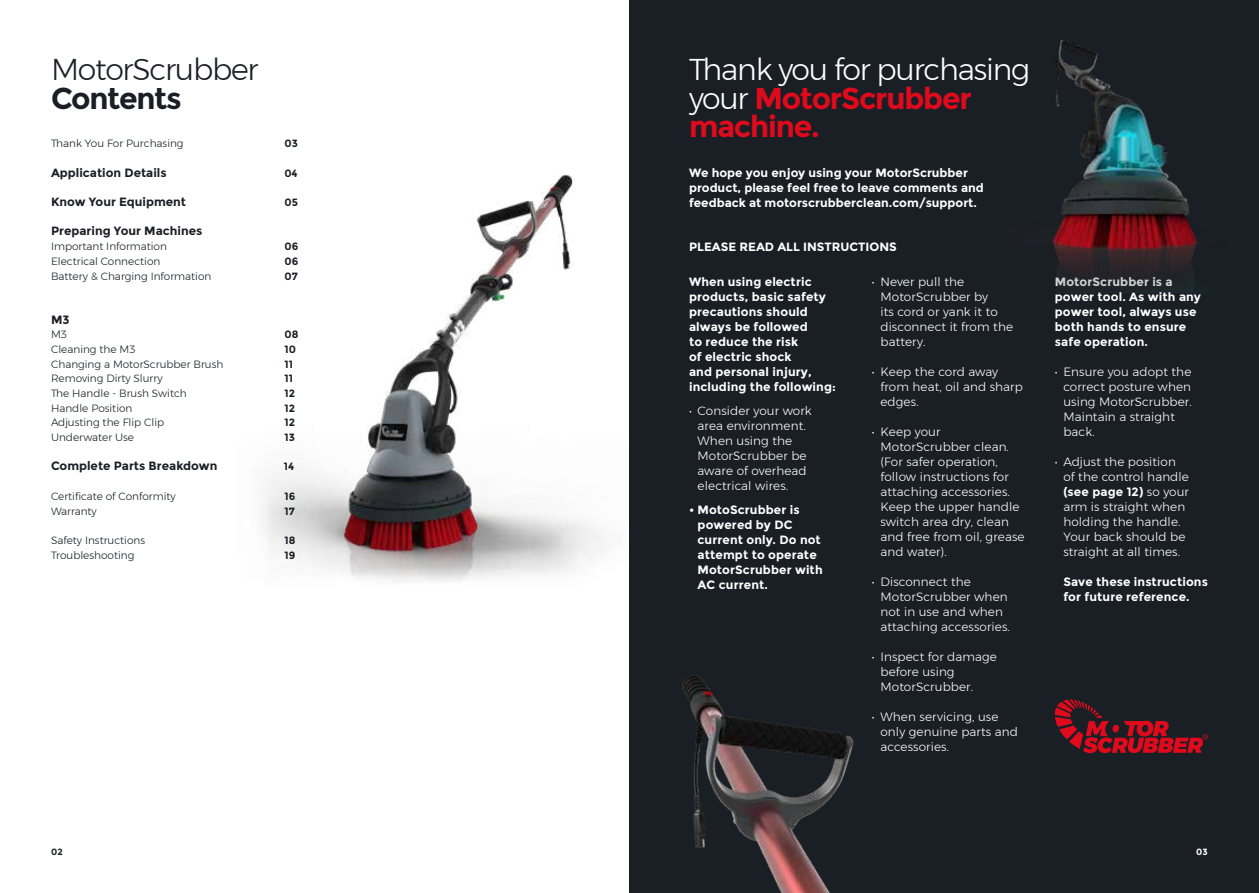
<style>
.page{position:relative;width:1259px;height:893px;background:#fff}
.page>*{position:absolute;margin:0;border:0;box-sizing:border-box;transform-origin:0 0}
.t1{font:300 30px/28.5px "Montserrat";letter-spacing:-.04em;color:#fff}
.t2{font:300 30px "Montserrat";letter-spacing:-.04em;color:#1a1f25}
.t3{font:700 30px "Montserrat";letter-spacing:-.04em;color:#1a1f25}
.t4{font:300 12px/15px "Montserrat";letter-spacing:.01em;color:#fff}
.t5{font:700 12px/15px "Montserrat";letter-spacing:.01em;color:#fff}
.t6{font:700 12px "Montserrat";color:#1a1f25}
.t7{font:300 10.5px "Montserrat";color:#1a1f25}
.t8{font:700 10.5px "Montserrat";color:#1a1f25}
.t9{font:700 9px "Montserrat";color:#1a1f25}
.t10{font:700 9px "Montserrat";color:#fff}
.s1{font-weight:700;color:#df0a1c}
.s2{font-weight:700}
</style>
<div class="page">
<img style="left:262px;top:174px;width:341px;height:409px">
<div style="left:629px;top:0;width:630px;height:893px;background:#1a1f25"></div>
<svg style="left:1054px;top:699px;width:154px;height:54px"></svg>
<img style="left:1052px;top:39px;width:146px;height:253px">
<img style="left:682px;top:674px;width:172px;height:219px">
<h1 class="t2" style="left:51px;top:47px;width:209px">MotorScrubber</h1>
<h1 class="t3" style="left:51px;top:80px;width:132px">Contents</h1>
<p class="t7" style="left:51px;top:136px;width:134px">Thank You For Purchasing</p>
<p class="t8" style="left:284px;top:137px;width:15px">03</p>
<p class="t6" style="left:51px;top:165px;width:117px">Application Details</p>
<p class="t8" style="left:284px;top:167px;width:15px">04</p>
<p class="t6" style="left:51px;top:195px;width:137px">Know Your Equipment</p>
<p class="t8" style="left:284px;top:196px;width:15px">05</p>
<p class="t6" style="left:51px;top:224px;width:153px">Preparing Your Machines</p>
<p class="t7" style="left:51px;top:239px;width:117px">Important Information</p>
<p class="t8" style="left:284px;top:240px;width:15px">06</p>
<p class="t7" style="left:51px;top:253px;width:111px">Electrical Connection</p>
<p class="t8" style="left:284px;top:255px;width:15px">06</p>
<p class="t7" style="left:51px;top:268px;width:162px">Battery &amp; Charging Information</p>
<p class="t8" style="left:284px;top:270px;width:15px">07</p>
<p class="t6" style="left:51px;top:312px;width:20px">M3</p>
<p class="t7" style="left:51px;top:327px;width:17px">M3</p>
<p class="t8" style="left:284px;top:328px;width:15px">08</p>
<p class="t7" style="left:51px;top:341px;width:86px">Cleaning the M3</p>
<p class="t8" style="left:284px;top:343px;width:13px">10</p>
<p class="t7" style="left:51px;top:356px;width:174px">Changing a MotorScrubber Brush</p>
<p class="t8" style="left:284px;top:358px;width:10px">11</p>
<p class="t7" style="left:51px;top:371px;width:113px">Removing Dirty Slurry</p>
<p class="t8" style="left:284px;top:372px;width:10px">11</p>
<p class="t7" style="left:51px;top:385px;width:137px">The Handle - Brush Switch</p>
<p class="t8" style="left:284px;top:387px;width:12px">12</p>
<p class="t7" style="left:51px;top:400px;width:83px">Handle Position</p>
<p class="t8" style="left:284px;top:402px;width:12px">12</p>
<p class="t7" style="left:51px;top:415px;width:115px">Adjusting the Flip Clip</p>
<p class="t8" style="left:284px;top:416px;width:12px">12</p>
<p class="t7" style="left:51px;top:429px;width:85px">Underwater Use</p>
<p class="t8" style="left:284px;top:431px;width:12px">13</p>
<p class="t6" style="left:51px;top:459px;width:168px">Complete Parts Breakdown</p>
<p class="t8" style="left:284px;top:460px;width:12px">14</p>
<p class="t7" style="left:51px;top:488px;width:126px">Certificate of Conformity</p>
<p class="t8" style="left:284px;top:490px;width:12px">16</p>
<p class="t7" style="left:51px;top:503px;width:47px">Warranty</p>
<p class="t8" style="left:284px;top:505px;width:12px">17</p>
<p class="t7" style="left:51px;top:532px;width:96px">Safety Instructions</p>
<p class="t8" style="left:284px;top:534px;width:12px">18</p>
<p class="t7" style="left:51px;top:547px;width:85px">Troubleshooting</p>
<p class="t8" style="left:284px;top:549px;width:12px">19</p>
<h1 class="t1" style="left:689px;top:55px;width:343px">Thank you for purchasing your <span class="s1">MotorScrubber machine.</span></h1>
<p class="t5" style="left:689px;top:165px;width:296px">We hope you enjoy using your MotorScrubber product, please feel free to leave comments and feedback at motorscrubberclean.com/support.</p>
<p class="t5" style="left:689px;top:239px;width:209px">PLEASE READ ALL INSTRUCTIONS</p>
<p class="t5" style="left:689px;top:274px;width:148px">When using electric products, basic safety precautions should always be followed<br>to reduce the risk<br>of electric shock<br>and personal injury, including the following:</p>
<p class="t4" style="left:697px;top:403px;width:116px;text-indent:-9px">• Consider your work area environment.<br>When using the<br>MotorScrubber be aware of overhead electrical wires.</p>
<p class="t5" style="left:697px;top:502px;width:127px;text-indent:-9px">• MotoScrubber is powered by DC current only. Do not attempt to operate<br>MotorScrubber with<br>AC current.</p>
<p class="t4" style="left:880px;top:274px;width:134px;text-indent:-9px">• Never pull the<br>MotorScrubber by<br>its cord or yank it to disconnect it from the battery.</p>
<p class="t4" style="left:880px;top:364px;width:144px;text-indent:-9px">• Keep the cord away from heat, oil and sharp edges.</p>
<p class="t4" style="left:880px;top:424px;width:146px;text-indent:-9px">• Keep your<br>MotorScrubber clean. (For safer operation, follow instructions for attaching accessories.<br>Keep the upper handle switch area dry, clean and free from oil, grease and water).</p>
<p class="t4" style="left:880px;top:574px;width:131px;text-indent:-9px">• Disconnect the<br>MotorScrubber when not in use and when attaching accessories.</p>
<p class="t4" style="left:880px;top:649px;width:118px;text-indent:-9px">• Inspect for damage before using<br>MotorScrubber.</p>
<p class="t4" style="left:880px;top:709px;width:139px;text-indent:-9px">• When servicing, use only genuine parts and accessories.</p>
<p class="t5" style="left:1055px;top:274px;width:148px">MotorScrubber is a power tool. As with any power tool, always use both hands to ensure safe operation.</p>
<p class="t4" style="left:1063px;top:364px;width:130px;text-indent:-9px">• Ensure you adopt the correct posture when using MotorScrubber.<br>Maintain a straight back.</p>
<p class="t4" style="left:1063px;top:454px;width:127px;text-indent:-9px">• Adjust the position of the control handle <span class="s2">(see page 12)</span> so your arm is straight when holding the handle.<br>Your back should be straight at all times.</p>
<p class="t5" style="left:1063px;top:574px;width:146px">Save these instructions for future reference.</p>
<p class="t9" style="left:51px;top:846px;width:13px">02</p>
<p class="t10" style="left:1196px;top:846px;width:13px">03</p>
</div>
